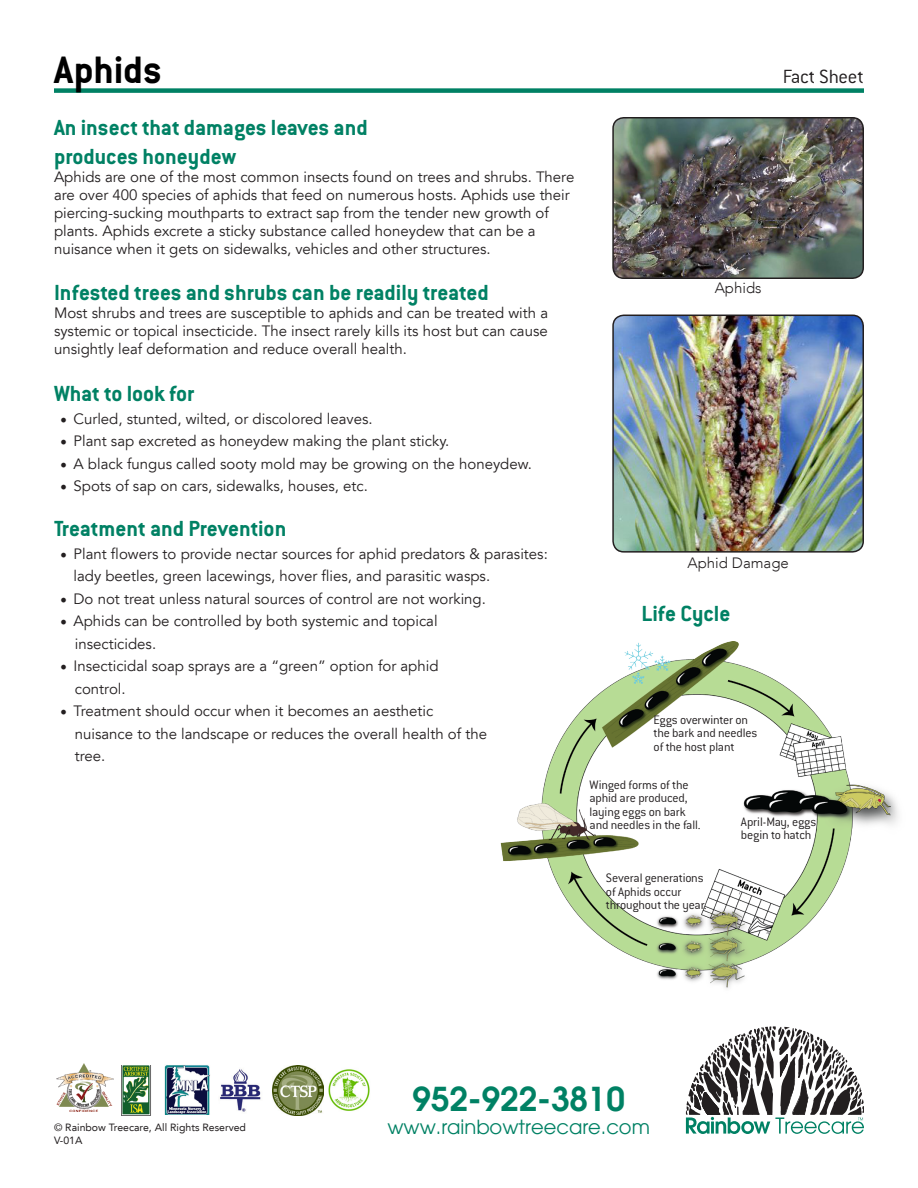
<style>
.page{position:relative;width:918px;height:1188px;background:#fff}
.page>*{position:absolute;margin:0;border:0;box-sizing:border-box;transform-origin:0 0}
.t1{font:700 42px "Conduit ITC Std";color:#000}
.t2{font:600 33px "Avant Garde";color:#008164}
.t3{font:700 24px "Conduit ITC Std";color:#008164}
.t4{font:300 21px "Conduit ITC Std";letter-spacing:-.015em;color:#231f20}
.t5{font:19.5px "Avant Garde";color:#008164}
.t6{font:15px/18px "Avenir LT";color:#231f20}
.t7{font:300 15px "Avenir LT";color:#231f20}
.t8{font:300 13.5px/13.5px "Conduit ITC Std";letter-spacing:-.015em;color:#231f20}
.t9{font:10.5px "Avenir LT";color:#231f20}
.s1{font-family:"Minion Pro";font-size:18px}
</style>
<div class="page">
<div style="left:54px;top:88px;width:810px;height:5px;background:#008164"></div>
<img style="left:122px;top:1065px;width:29px;height:51px">
<img style="left:56px;top:1064px;width:57px;height:47px">
<img style="left:164px;top:1065px;width:46px;height:49px">
<img style="left:220px;top:1069px;width:41px;height:43px">
<img style="left:273px;top:1065px;width:97px;height:51px">
<svg style="left:686px;top:1026px;width:178px;height:108px"></svg>
<img style="left:615px;top:119px;width:247px;height:158px">
<div style="left:612px;top:117px;width:252px;height:162px;border:2px solid #231f20;border-radius:11px"></div>
<img style="left:500px;top:642px;width:398px;height:346px">
<img style="left:614px;top:315px;width:249px;height:235px">
<div style="left:612px;top:315px;width:252px;height:238px;border:2px solid #231f20;border-radius:11px"></div>
<p class="t1" style="left:54px;top:46px;width:110px">Aphids</p>
<p class="t3" style="left:54px;top:113px;width:315px">An insect that damages leaves and</p>
<p class="t3" style="left:54px;top:142px;width:184px">produces honeydew</p>
<p class="t6" style="left:54px;top:168px;width:522px">Aphids are one of the most common insects found on trees and shrubs. There are over 400 species of aphids that feed on numerous hosts. Aphids use their piercing-sucking mouthparts to extract sap from the tender new growth of plants. Aphids excrete a sticky substance called honeydew that can be a</p>
<p class="t6" style="left:54px;top:240px;width:438px">nuisance when it gets on sidewalks, vehicles and other structures.</p>
<p class="t3" style="left:54px;top:279px;width:436px">Infested trees and shrubs can be readily treated</p>
<p class="t6" style="left:54px;top:305px;width:496px;text-align:justify">Most shrubs and trees are susceptible to aphids and can be treated with a systemic or topical insecticide. The insect rarely kills its host but can cause unsightly leaf deformation and reduce overall health.</p>
<p class="t3" style="left:54px;top:380px;width:142px">What to look for</p>
<p class="t6" style="left:60px;top:410px;width:314px"><span class="s1">•</span> Curled, stunted, wilted, or discolored leaves.</p>
<p class="t6" style="left:60px;top:432px;width:391px"><span class="s1">•</span> Plant sap excreted as honeydew making the plant sticky.</p>
<p class="t6" style="left:60px;top:455px;width:473px"><span class="s1">•</span> A black fungus called sooty mold may be growing on the honeydew.</p>
<p class="t6" style="left:60px;top:477px;width:310px"><span class="s1">•</span> Spots of sap on cars, sidewalks, houses, etc.</p>
<p class="t3" style="left:54px;top:515px;width:234px">Treatment and Prevention</p>
<p class="t6" style="left:74px;top:543px;width:476px;line-height:22.5px;text-indent:-14px"><span class="s1">•</span> Plant flowers to provide nectar sources for aphid predators &amp; parasites: lady beetles, green lacewings, hover flies, and parasitic wasps.</p>
<p class="t6" style="left:60px;top:590px;width:427px"><span class="s1">•</span> Do not treat unless natural sources of control are not working.</p>
<p class="t6" style="left:60px;top:612px;width:379px"><span class="s1">•</span> Aphids can be controlled by both systemic and topical</p>
<p class="t6" style="left:75px;top:635px;width:83px">insecticides.</p>
<p class="t6" style="left:60px;top:657px;width:380px"><span class="s1">•</span> Insecticidal soap sprays are a “green” option for aphid</p>
<p class="t6" style="left:75px;top:680px;width:52px">control.</p>
<p class="t6" style="left:60px;top:702px;width:375px"><span class="s1">•</span> Treatment should occur when it becomes an aesthetic</p>
<p class="t6" style="left:75px;top:725px;width:414px">nuisance to the landscape or reduces the overall health of the</p>
<p class="t6" style="left:75px;top:747px;width:32px">tree.</p>
<p class="t4" style="left:783px;top:65px;width:83px">Fact Sheet</p>
<p class="t7" style="left:715px;top:279px;width:48px">Aphids</p>
<p class="t7" style="left:687px;top:554px;width:103px">Aphid Damage</p>
<p class="t3" style="left:641px;top:600px;width:90px">Life Cycle</p>
<p class="t8" style="left:654px;top:713px;width:105px">Eggs overwinter on the bark and needles of the host plant</p>
<p class="t8" style="left:590px;top:778px;width:113px">Winged forms of the aphid are produced, laying eggs on bark and needles in the fall.</p>
<p class="t8" style="left:606px;top:871px;width:102px">Several generations of Aphids occur throughout the year.</p>
<p class="t8" style="left:741px;top:815px;width:77px">April-May, eggs begin to hatch</p>
<p class="t9" style="left:54px;top:1122px;width:194px">© Rainbow Treecare, All Rights Reserved</p>
<p class="t9" style="left:54px;top:1134px;width:30px">V-01A</p>
<p class="t2" style="left:412px;top:1077px;width:214px">952-922-3810</p>
<p class="t5" style="left:387px;top:1115px;width:264px">www.rainbowtreecare.com</p>
</div>
